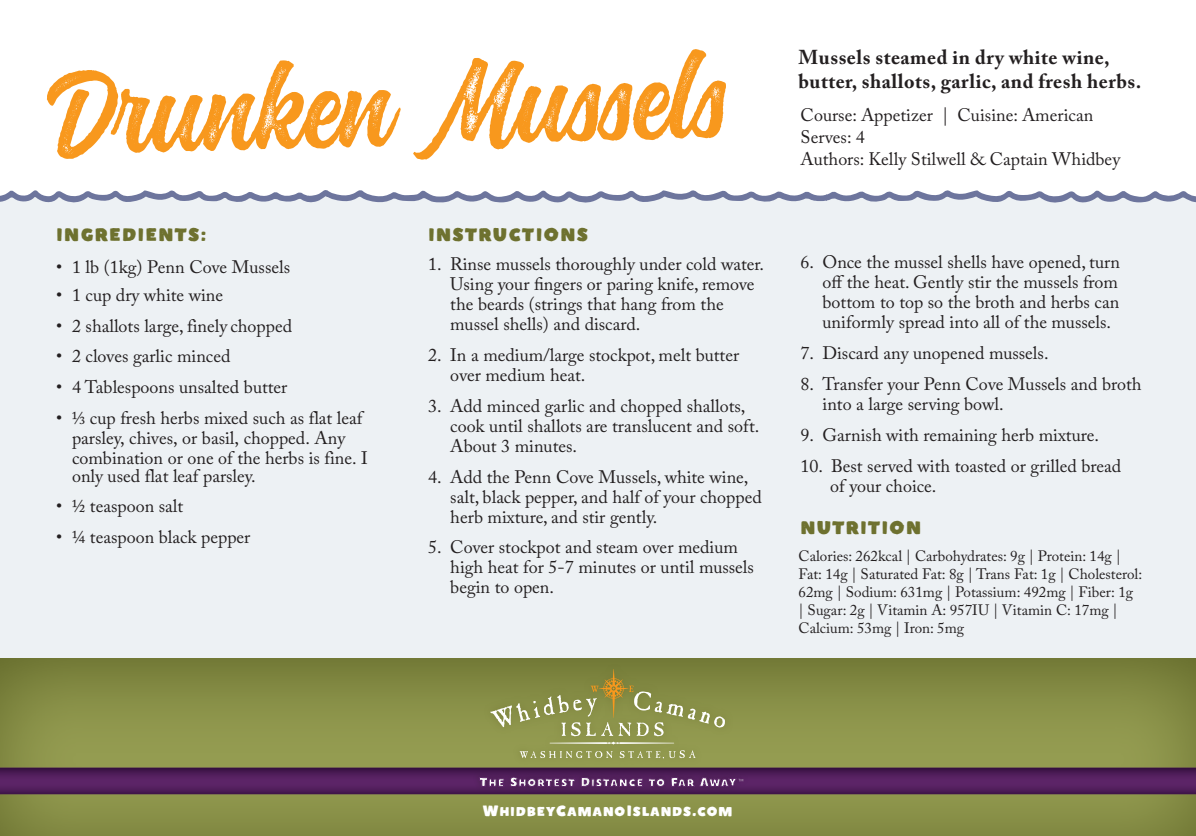
<style>
.page{position:relative;width:1196px;height:836px;background:#fff}
.page>*{position:absolute;margin:0;border:0;box-sizing:border-box;transform-origin:0 0}
.t1{font:118.2px "Montana Rough";color:#f8981d}
.t2{font:700 20px/24px "Adobe Caslon Pro";letter-spacing:.025em;color:#231f20}
.t3{font:18px/20px "Adobe Caslon Pro";color:#231f20}
.t4{font:18px "Season Times Sans";letter-spacing:.065em;color:#6e712f}
.t5{font:15px/18px "Adobe Caslon Pro";color:#231f20}
.Page_sub_1{font:12.8px "Season Times Sans";letter-spacing:.06em;color:#fff}
.s1{font-size:15px}
</style>
<div class="page">
<div style="left:0;top:196px;width:1195px;height:469px;background:#edf1f4"></div>
<div style="left:0;top:657px;width:1195px;height:178px;background:#6e712f;opacity:.66"></div>
<div style="left:0;top:766px;width:1195px;height:30px;background:#786f4e"></div>
<div style="left:482px;top:661px;width:251px;height:91px;background:#6e712f;opacity:.6"></div>
<svg style="left:490px;top:668px;width:235px;height:76px;background:#909551"></svg>
<div style="left:513px;top:742px;width:188px;height:23px;background:#92994f"></div>
<svg style="left:519px;top:750px;width:176px;height:8px"></svg>
<svg style="left:0;top:767px;width:1195px;height:27px;background:#53245b"></svg>
<svg style="left:0;top:190px;width:1195px;height:13px"></svg>
<p class="t1" style="left:46px;top:48px;width:683px;rotate:-2deg">Drunken Mussels</p>
<p class="t2" style="left:798px;top:45px;width:344px">Mussels steamed in dry white wine, butter, shallots, garlic, and fresh herbs.</p>
<p class="t3" style="left:800px;top:105px;width:294px">Course: Appetizer | Cuisine: American</p>
<p class="t3" style="left:800px;top:127px;width:65px">Serves: 4</p>
<p class="t3" style="left:800px;top:149px;width:321px">Authors: Kelly Stilwell &amp; Captain Whidbey</p>
<p class="t4" style="left:56px;top:222px;width:151px">INGREDIENTS:</p>
<p class="t3" style="left:56px;top:256px;width:235px">• 1 lb (1kg) Penn Cove Mussels</p>
<p class="t3" style="left:56px;top:284px;width:169px">• 1 cup dry white wine</p>
<p class="t3" style="left:56px;top:315px;width:237px">• 2 shallots large, finely chopped</p>
<p class="t3" style="left:56px;top:346px;width:176px">• 2 cloves garlic minced</p>
<p class="t3" style="left:56px;top:377px;width:233px">• 4 Tablespoons unsalted butter</p>
<p class="t3" style="left:72px;top:407px;width:297px;text-indent:-16px">• ⅓ cup fresh herbs mixed such as flat leaf parsley, chives, or basil, chopped. Any combination or one of the herbs is fine. I</p>
<p class="t3" style="left:72px;top:465px;width:185px">only used flat leaf parsley.</p>
<p class="t3" style="left:56px;top:496px;width:129px">• ½ teaspoon salt</p>
<p class="t3" style="left:56px;top:526px;width:196px">• ¼ teaspoon black pepper</p>
<p class="t4" style="left:428px;top:222px;width:161px">INSTRUCTIONS</p>
<p class="t3" style="left:450px;top:253px;width:315px;text-indent:-22px">1. Rinse mussels thoroughly under cold water.<br>Using your fingers or paring knife, remove the beards (strings that hang from the mussel shells) and discard.</p>
<p class="t3" style="left:450px;top:344px;width:290px;text-indent:-22px">2. In a medium/large stockpot, melt butter over medium heat.</p>
<p class="t3" style="left:450px;top:395px;width:310px;text-indent:-22px">3. Add minced garlic and chopped shallots, cook until shallots are translucent and soft.<br>About 3 minutes.</p>
<p class="t3" style="left:450px;top:466px;width:313px;text-indent:-22px">4. Add the Penn Cove Mussels, white wine, salt, black pepper, and half of your chopped herb mixture, and stir gently.</p>
<p class="t3" style="left:450px;top:537px;width:305px;text-indent:-22px">5. Cover stockpot and steam over medium high heat for 5-7 minutes or until mussels begin to open.</p>
<p class="t3" style="left:822px;top:252px;width:299px;text-align:justify;text-indent:-22px">6. Once the mussel shells have opened, turn off the heat. Gently stir the mussels from bottom to top so the broth and herbs can uniformly spread into all of the mussels.</p>
<p class="t3" style="left:800px;top:343px;width:249px">7. Discard any unopened mussels.</p>
<p class="t3" style="left:822px;top:373px;width:320px;text-indent:-22px">8. Transfer your Penn Cove Mussels and broth into a large serving bowl.</p>
<p class="t3" style="left:800px;top:424px;width:300px">9. Garnish with remaining herb mixture.</p>
<p class="t3" style="left:830px;top:455px;width:292px;text-indent:-30px">10. Best served with toasted or grilled bread of your choice.</p>
<p class="t4" style="left:800px;top:515px;width:122px">NUTRITION</p>
<p class="t5" style="left:798px;top:546px;width:345px">Calories: 262kcal | Carbohydrates: 9g | Protein: 14g | Fat: 14g | Saturated Fat: 8g | Trans Fat: 1g | Cholesterol:<br>62mg | Sodium: 631mg | Potassium: 492mg | Fiber: 1g<br>| Sugar: 2g | Vitamin A: 957IU | Vitamin C: 17mg | Calcium: 53mg | Iron: 5mg</p>
<p class="Page_sub_1" style="left:482px;top:802px;width:251px"><span class="s1">W</span>HIDBEY<span class="s1">C</span>AMANO<span class="s1">I</span>SLANDS<span class="s1">.</span>COM</p>
</div>
